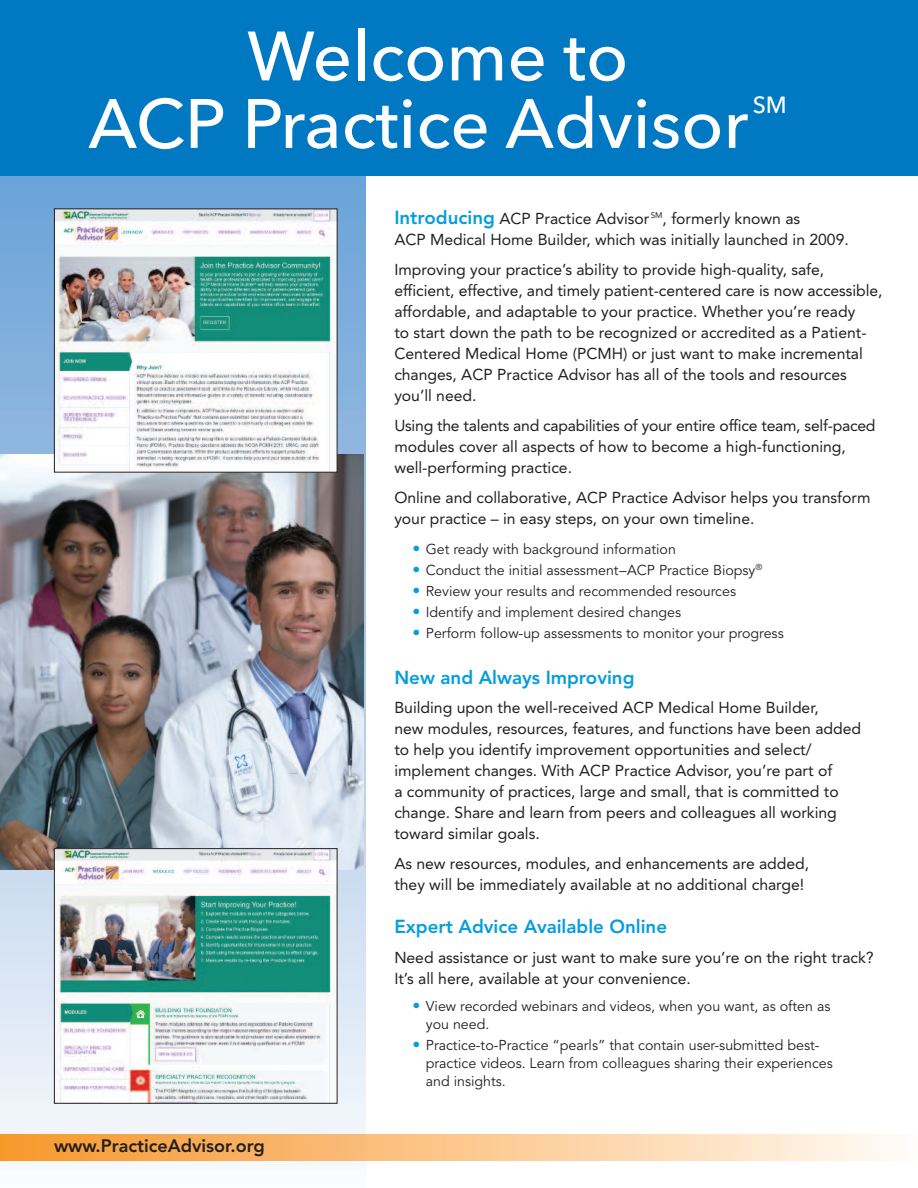
<style>
.page{position:relative;width:918px;height:1188px;background:#fff}
.page>*{position:absolute;margin:0;border:0;box-sizing:border-box;transform-origin:0 0}
.t1{font:500 69px/67.5px "Avenir Next LT Pro";color:#fff;text-align:center}
.t2{font:500 23.25px "Avenir Next LT Pro";color:#fff}
.t3{font:800 18.75px "Avenir";color:#069ddc}
.t4{font:800 18px "Avenir";color:#231f20}
.t5{font:15.75px/21px "Avenir";color:#231f20}
.t6{font:14.25px/18px "Avenir";color:#231f20}
.s1{font-weight:800;font-size:18.75px;color:#069ddc}
.s2{font-size:15.75px;color:#069ddc}
</style>
<div class="page">
<svg style="left:0;top:176px;width:366px;height:958px;background:#accae8"></svg>
<div style="left:0;top:0;width:918px;height:176px;background:#0079c2"></div>
<img style="left:0;top:1134px;width:893px;height:27px">
<img style="left:0;top:454px;width:364px;height:415px">
<img style="left:56px;top:210px;width:280px;height:261px">
<div style="left:54px;top:208px;width:284px;height:265px;border:1px solid #231f20"></div>
<img style="left:56px;top:850px;width:280px;height:252px">
<div style="left:54px;top:848px;width:284px;height:256px;border:1px solid #231f20"></div>
<h1 class="t1" style="left:88px;top:30px;width:662px">Welcome to<br>ACP Practice Advisor</h1>
<h2 class="t2" style="left:753px;top:97px;width:36px">SM</h2>
<p class="t4" style="left:54px;top:1139px;width:212px">www.PracticeAdvisor.org</p>
<p class="t5" style="left:394px;top:209px;width:456px"><span class="s1">Introducing</span> ACP Practice Advisor <sup>SM</sup>, formerly known as<br>ACP Medical Home Builder, which was initially launched in 2009.</p>
<p class="t5" style="left:394px;top:260px;width:490px">Improving your practice’s ability to provide high-quality, safe, efficient, effective, and timely patient-centered care is now accessible, affordable, and adaptable to your practice. Whether you’re ready<br>to start down the path to be recognized or accredited as a Patient-Centered Medical Home (PCMH) or just want to make incremental changes, ACP Practice Advisor has all of the tools and resources you’ll need.</p>
<p class="t5" style="left:394px;top:416px;width:483px">Using the talents and capabilities of your entire office team, self-paced modules cover all aspects of how to become a high-functioning, well-performing practice.</p>
<p class="t5" style="left:394px;top:488px;width:478px">Online and collaborative, ACP Practice Advisor helps you transform your practice – in easy steps, on your own timeline.</p>
<p class="t6" style="left:412px;top:541px;width:265px"><span class="s2">•</span> Get ready with background information</p>
<p class="t6" style="left:412px;top:562px;width:351px"><span class="s2">•</span> Conduct the initial assessment–ACP Practice Biopsy<sup>®</sup></p>
<p class="t6" style="left:412px;top:583px;width:325px"><span class="s2">•</span> Review your results and recommended resources</p>
<p class="t6" style="left:412px;top:604px;width:270px"><span class="s2">•</span> Identify and implement desired changes</p>
<p class="t6" style="left:412px;top:625px;width:373px"><span class="s2">•</span> Perform follow-up assessments to monitor your progress</p>
<p class="t3" style="left:394px;top:670px;width:242px">New and Always Improving</p>
<p class="t5" style="left:394px;top:698px;width:468px">Building upon the well-received ACP Medical Home Builder,<br>new modules, resources, features, and functions have been added to help you identify improvement opportunities and select/ implement changes. With ACP Practice Advisor, you’re part of<br>a community of practices, large and small, that is committed to change. Share and learn from peers and colleagues all working toward similar goals.</p>
<p class="t5" style="left:394px;top:854px;width:416px">As new resources, modules, and enhancements are added, they will be immediately available at no additional charge!</p>
<p class="t3" style="left:394px;top:919px;width:274px">Expert Advice Available Online</p>
<p class="t5" style="left:394px;top:948px;width:481px">Need assistance or just want to make sure you’re on the right track?<br>It’s all here, available at your convenience.</p>
<p class="t6" style="left:426px;top:998px;width:406px;text-indent:-14px"><span class="s2">•</span> View recorded webinars and videos, when you want, as often as you need.</p>
<p class="t6" style="left:426px;top:1037px;width:409px;text-indent:-14px"><span class="s2">•</span> Practice-to-Practice “pearls” that contain user-submitted best&shy;practice videos. Learn from colleagues sharing their experiences and insights.</p>
</div>
